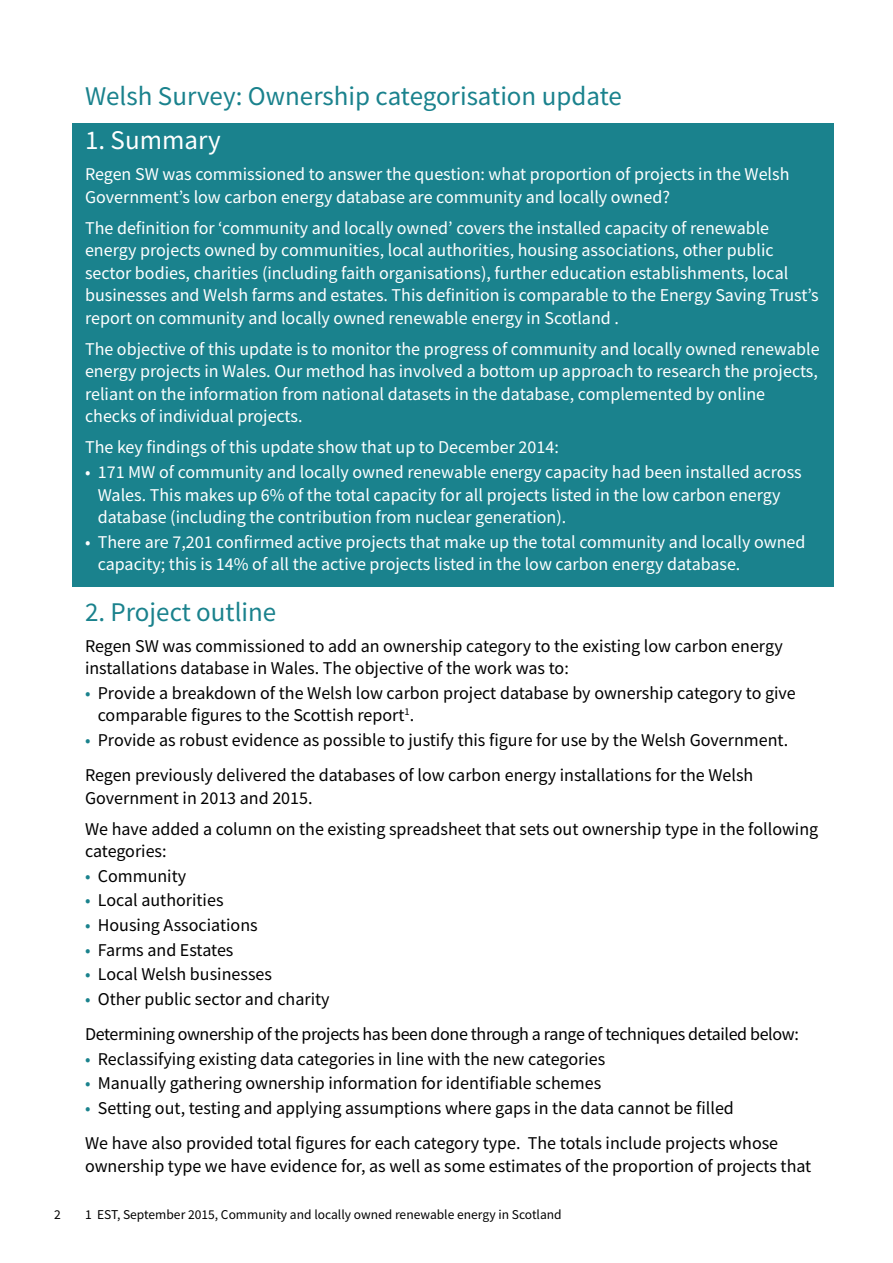
<style>
.page{position:relative;width:893px;height:1263px;background:#fff}
.page>*{position:absolute;margin:0;border:0;box-sizing:border-box;transform-origin:0 0}
.t1{font:27px "Source Sans Pro Regular 3";color:#1a828d}
.t2{font:27px "Source Sans Pro Regular 3";color:#fff}
.Body_before_bullet{font:18px/22.5px "Source Sans Pro Regular 3";color:#fff}
.Body_before_bullet-2{font:18px/22.5px "Source Sans Pro Regular 3";color:#000}
.Body{font:18px/22.5px "Source Sans Pro Regular 3";color:#000}
.Body_before_bullet-3{font:18px "Source Sans Pro Regular 3";letter-spacing:-.02em;color:#000}
.foot{font:13.5px "Source Sans Pro Regular 3";color:#000}
.page_numbers{font:13.5px "Source Sans Pro Regular 3";color:#000}
.s1{color:#1a828d}
</style>
<div class="page">
<div style="left:72px;top:123px;width:761px;height:464px;background:#1a828d"></div>
<p class="page_numbers" style="left:54px;top:1206px;width:8px">2</p>
<p class="t1" style="left:85px;top:79px;width:538px">Welsh Survey: Ownership categorisation update</p>
<p class="t2" style="left:85px;top:123px;width:137px">1. Summary</p>
<p class="Body_before_bullet" style="left:85px;top:163px;width:706px">Regen SW was commissioned to answer the question: what proportion of projects in the Welsh<br>Government’s low carbon energy database are community and locally owned?</p>
<p class="Body_before_bullet" style="left:85px;top:216px;width:735px">The definition for ‘community and locally owned’ covers the installed capacity of renewable energy projects owned by communities, local authorities, housing associations, other public sector bodies, charities (including faith organisations), further education establishments, local businesses and Welsh farms and estates. This definition is comparable to the Energy Saving Trust’s report on community and locally owned renewable energy in Scotland .</p>
<p class="Body_before_bullet" style="left:85px;top:337px;width:736px">The objective of this update is to monitor the progress of community and locally owned renewable energy projects in Wales. Our method has involved a bottom up approach to research the projects, reliant on the information from national datasets in the database, complemented by online checks of individual projects.</p>
<p class="Body_before_bullet" style="left:85px;top:436px;width:475px">The key findings of this update show that up to December 2014:</p>
<p class="Body_before_bullet" style="left:98px;top:461px;width:705px;text-indent:-13px">• 171 MW of community and locally owned renewable energy capacity had been installed across<br>Wales. This makes up 6% of the total capacity for all projects listed in the low carbon energy database (including the contribution from nuclear generation).</p>
<p class="Body_before_bullet" style="left:98px;top:530px;width:709px;text-indent:-13px">• There are 7,201 confirmed active projects that make up the total community and locally owned capacity; this is 14% of all the active projects listed in the low carbon energy database.</p>
<p class="t1" style="left:85px;top:594px;width:193px">2. Project outline</p>
<p class="Body_before_bullet-2" style="left:85px;top:634px;width:699px">Regen SW was commissioned to add an ownership category to the existing low carbon energy installations database in Wales. The objective of the work was to:</p>
<p class="Body_before_bullet-2" style="left:98px;top:681px;width:700px;text-indent:-13px"><span class="s1">•</span> Provide a breakdown of the Welsh low carbon project database by ownership category to give comparable figures to the Scottish report<sup>1</sup>.</p>
<p class="Body_before_bullet-2" style="left:85px;top:728px;width:705px"><span class="s1">•</span> Provide as robust evidence as possible to justify this figure for use by the Welsh Government.</p>
<p class="Body" style="left:85px;top:764px;width:670px">Regen previously delivered the databases of low carbon energy installations for the Welsh<br>Government in 2013 and 2015.</p>
<p class="Body_before_bullet-2" style="left:85px;top:817px;width:735px">We have added a column on the existing spreadsheet that sets out ownership type in the following categories:</p>
<p class="Body_before_bullet-2" style="left:85px;top:864px;width:103px"><span class="s1">•</span> Community</p>
<p class="Body_before_bullet-2" style="left:85px;top:889px;width:140px"><span class="s1">•</span> Local authorities</p>
<p class="Body_before_bullet-2" style="left:85px;top:914px;width:174px"><span class="s1">•</span> Housing Associations</p>
<p class="Body_before_bullet-2" style="left:85px;top:938px;width:150px"><span class="s1">•</span> Farms and Estates</p>
<p class="Body_before_bullet-2" style="left:85px;top:963px;width:188px"><span class="s1">•</span> Local Welsh businesses</p>
<p class="Body_before_bullet-2" style="left:85px;top:987px;width:246px"><span class="s1">•</span> Other public sector and charity</p>
<p class="Body_before_bullet-3" style="left:85px;top:1023px;width:715px">Determining ownership of the projects has been done through a range of techniques detailed below:</p>
<p class="Body_before_bullet-2" style="left:85px;top:1047px;width:522px"><span class="s1">•</span> Reclassifying existing data categories in line with the new categories</p>
<p class="Body_before_bullet-2" style="left:85px;top:1072px;width:518px"><span class="s1">•</span> Manually gathering ownership information for identifiable schemes</p>
<p class="Body_before_bullet-2" style="left:85px;top:1097px;width:650px"><span class="s1">•</span> Setting out, testing and applying assumptions where gaps in the data cannot be filled</p>
<p class="Body_before_bullet-2" style="left:85px;top:1132px;width:728px">We have also provided total figures for each category type. The totals include projects whose ownership type we have evidence for, as well as some estimates of the proportion of projects that</p>
<p class="foot" style="left:85px;top:1206px;width:478px">1 EST, September 2015, Community and locally owned renewable energy in Scotland</p>
</div>
